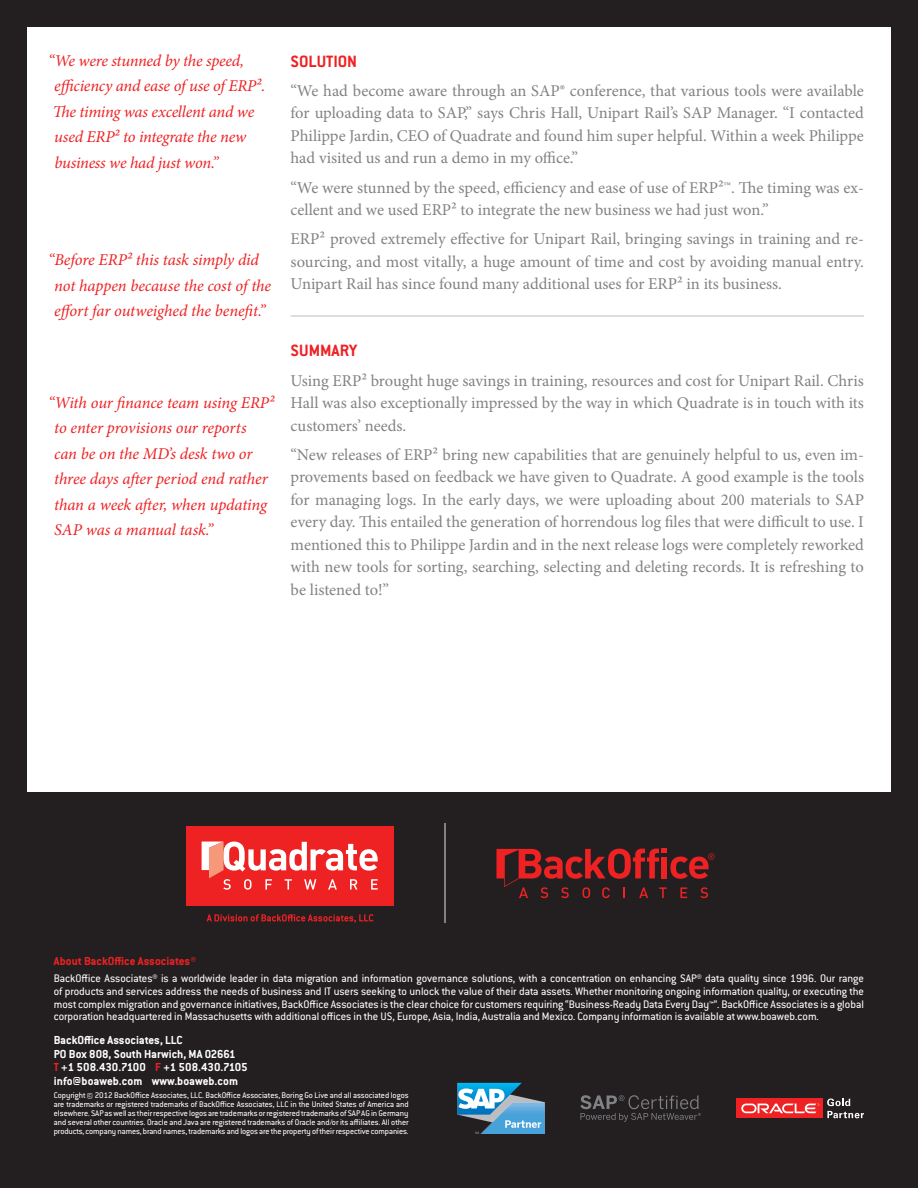
<style>
.page{position:relative;width:918px;height:1188px;background:#fff}
.page>*{position:absolute;margin:0;border:0;box-sizing:border-box;transform-origin:0 0}
.t1{font:700 18px "Conduit ITC Std";color:#ee2123}
.t2{font:16.5px/22.5px "Minion Pro";color:#808285;text-align:justify}
.t3{font:italic 16.5px/25.5px "Minion Pro";letter-spacing:-.01em;color:#ee2123}
.t4{font:700 12.75px/13.5px "Conduit ITC Std";color:#fff}
.t5{font:700 12.75px "Conduit ITC Std";color:#ee2123}
.t6{font:12px/12.8px "Conduit ITC Std";color:#fff;text-align:justify}
.t7{font:9px/9px "Conduit ITC Std";letter-spacing:-.01em;color:#fff;text-align:justify}
.s1{color:#ee2123}
</style>
<div class="page">
<div style="left:891px;top:0;width:27px;height:1188px;background:#231f20"></div>
<div style="left:0;top:0;width:27px;height:1188px;background:#231f20"></div>
<hr style="left:291px;top:316px;width:573px;height:1px;background:#bcbdc0">
<div style="left:0;top:0;width:918px;height:27px;background:#231f20"></div>
<div style="left:0;top:792px;width:918px;height:396px;background:#231f20"></div>
<div style="left:736px;top:1099px;width:86px;height:19px;background:#ee2123"></div>
<svg style="left:741px;top:1103px;width:78px;height:10px"></svg>
<svg style="left:827px;top:1099px;width:37px;height:19px"></svg>
<svg style="left:580px;top:1095px;width:121px;height:27px"></svg>
<svg style="left:457px;top:1083px;width:88px;height:51px"></svg>
<svg style="left:207px;top:914px;width:166px;height:9px"></svg>
<div style="left:186px;top:826px;width:208px;height:79px;background:#ee2123"></div>
<svg style="left:202px;top:842px;width:176px;height:48px"></svg>
<hr style="left:444px;top:824px;width:2px;height:99px;background:#808285">
<svg style="left:496px;top:849px;width:218px;height:49px"></svg>
<p class="t3" style="left:48px;top:48px;width:219px">“We were stunned by the speed, efficiency and ease of use of ERP².<br>The timing was excellent and we used ERP² to integrate the new business we had just won.”</p>
<p class="t3" style="left:54px;top:247px;width:218px;text-indent:-6px">“Before ERP² this task simply did not happen because the cost of the effort far outweighed the benefit.”</p>
<p class="t3" style="left:54px;top:390px;width:222px;text-indent:-6px">“With our finance team using ERP² to enter provisions our reports<br>can be on the MD’s desk two or three days after period end rather than a week after, when updating<br>SAP was a manual task.”</p>
<p class="t1" style="left:291px;top:51px;width:68px">Solution</p>
<p class="t2" style="left:291px;top:79px;width:575px">“We had become aware through an SAP® conference, that various tools were available for uploading data to SAP,” says Chris Hall, Unipart Rail’s SAP Manager. “I contacted Philippe Jardin, CEO of Quadrate and found him super helpful. Within a week Philippe had visited us and run a demo in my office.”</p>
<p class="t2" style="left:291px;top:176px;width:575px">“We were stunned by the speed, efficiency and ease of use of ERP²™. The timing was ex&shy;cellent and we used ERP² to integrate the new business we had just won.”</p>
<p class="t2" style="left:291px;top:228px;width:575px">ERP² proved extremely effective for Unipart Rail, bringing savings in training and re&shy;sourcing, and most vitally, a huge amount of time and cost by avoiding manual entry.<br>Unipart Rail has since found many additional uses for ERP² in its business.</p>
<p class="t1" style="left:291px;top:340px;width:68px">Summary</p>
<p class="t2" style="left:291px;top:369px;width:575px">Using ERP² brought huge savings in training, resources and cost for Unipart Rail. Chris Hall was also exceptionally impressed by the way in which Quadrate is in touch with its customers’ needs.</p>
<p class="t2" style="left:291px;top:444px;width:575px">“New releases of ERP² bring new capabilities that are genuinely helpful to us, even im&shy;provements based on feedback we have given to Quadrate. A good example is the tools for managing logs. In the early days, we were uploading about 200 materials to SAP every day. This entailed the generation of horrendous log files that were difficult to use. I mentioned this to Philippe Jardin and in the next release logs were completely reworked with new tools for sorting, searching, selecting and deleting records. It is refreshing to be listened to!”</p>
<p class="t5" style="left:54px;top:953px;width:144px">About BackOffice Associates®</p>
<p class="t6" style="left:54px;top:972px;width:812px">BackOffice Associates® is a worldwide leader in data migration and information governance solutions, with a concentration on enhancing SAP® data quality since 1996. Our range of products and services address the needs of business and IT users seeking to unlock the value of their data assets. Whether monitoring ongoing information quality, or executing the most complex migration and governance initiatives, BackOffice Associates is the clear choice for customers requiring “Business-Ready Data Every Day™”. BackOffice Associates is a global corporation headquartered in Massachusetts with additional offices in the US, Europe, Asia, India, Australia and Mexico. Company information is available at www.boaweb.com.</p>
<p class="t4" style="left:54px;top:1033px;width:195px">BackOffice Associates, LLC<br>PO Box 808, South Harwich, MA 02661<br><span class="s1">T</span> +1 508.430.7100 <span class="s1">F</span> +1 508.430.7105 info@boaweb.com www.boaweb.com</p>
<p class="t7" style="left:54px;top:1091px;width:356px">Copyright © 2012 BackOffice Associates, LLC. BackOffice Associates, Boring Go Live and all associated logos are trademarks or registered trademarks of BackOffice Associates, LLC in the United States of America and elsewhere. SAP as well as their respective logos are trademarks or registered trademarks of SAP AG in Germany and several other countries. Oracle and Java are registered trademarks of Oracle and/or its affiliates. All other products, company names, brand names, trademarks and logos are the property of their respective companies.</p>
</div>
